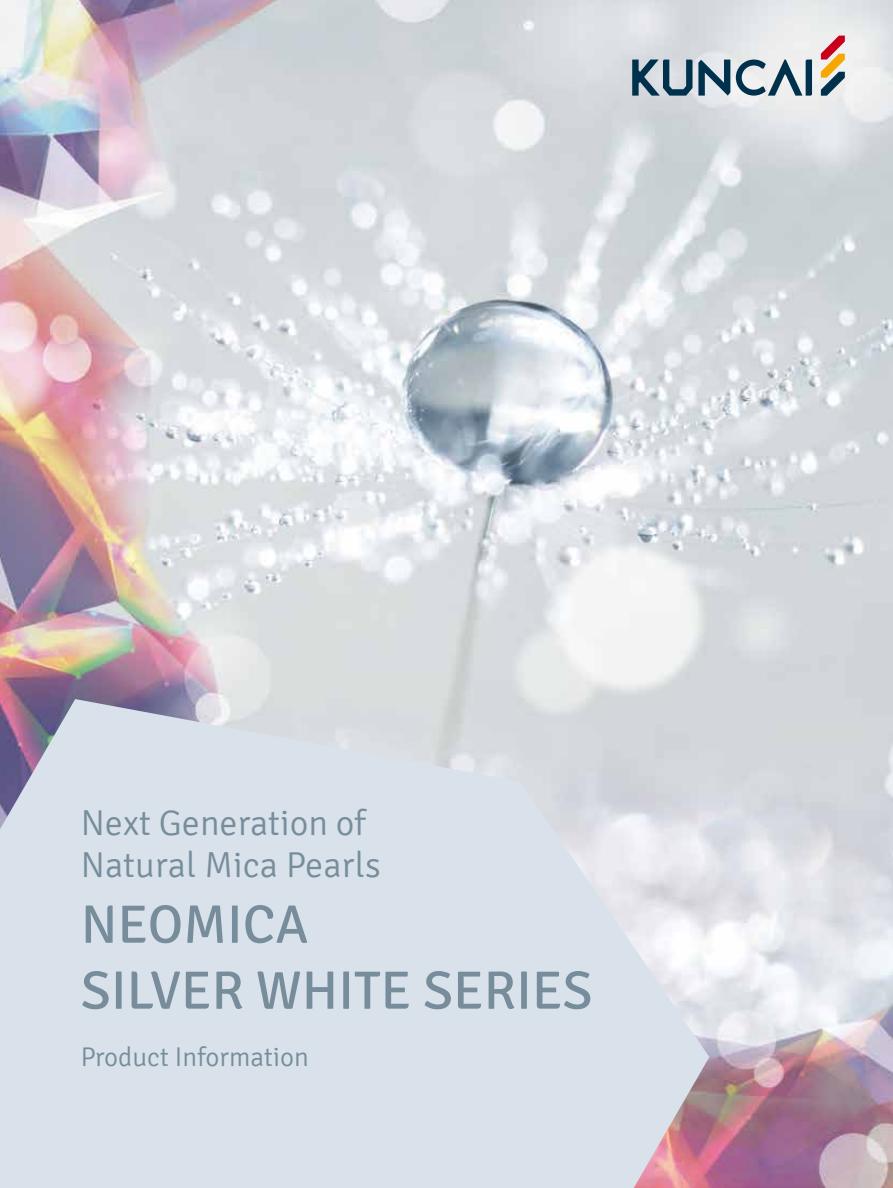
<style>
.page{position:relative;width:893px;height:1188px;background:#fff}
.page>*{position:absolute;margin:0;border:0;box-sizing:border-box;transform-origin:0 0}
.t1{font:54px/66px "Signika";color:#778d9c}
.t2{font:300 36px/42px "Signika";color:#778d9c}
.t3{font:300 27px "Signika";color:#778d9c}
</style>
<div class="page">
<img style="left:0;top:0;width:893px;height:1188px">
<svg style="left:0;top:699px;width:709px;height:489px;background:#d7dde5"></svg>
<svg style="left:632px;top:60px;width:60px;height:36px;background:#718a9a"></svg>
<svg style="left:698px;top:60px;width:32px;height:36px"></svg>
<svg style="left:736px;top:60px;width:76px;height:36px"></svg>
<svg style="left:821px;top:36px;width:24px;height:60px"></svg>
<p class="t2" style="left:81px;top:802px;width:301px">Next Generation of<br>Natural Mica Pearls</p>
<h1 class="t1" style="left:81px;top:892px;width:513px">NEOMICA<br>SILVER WHITE SERIES</h1>
<p class="t3" style="left:81px;top:1042px;width:229px">Product Information</p>
</div>
